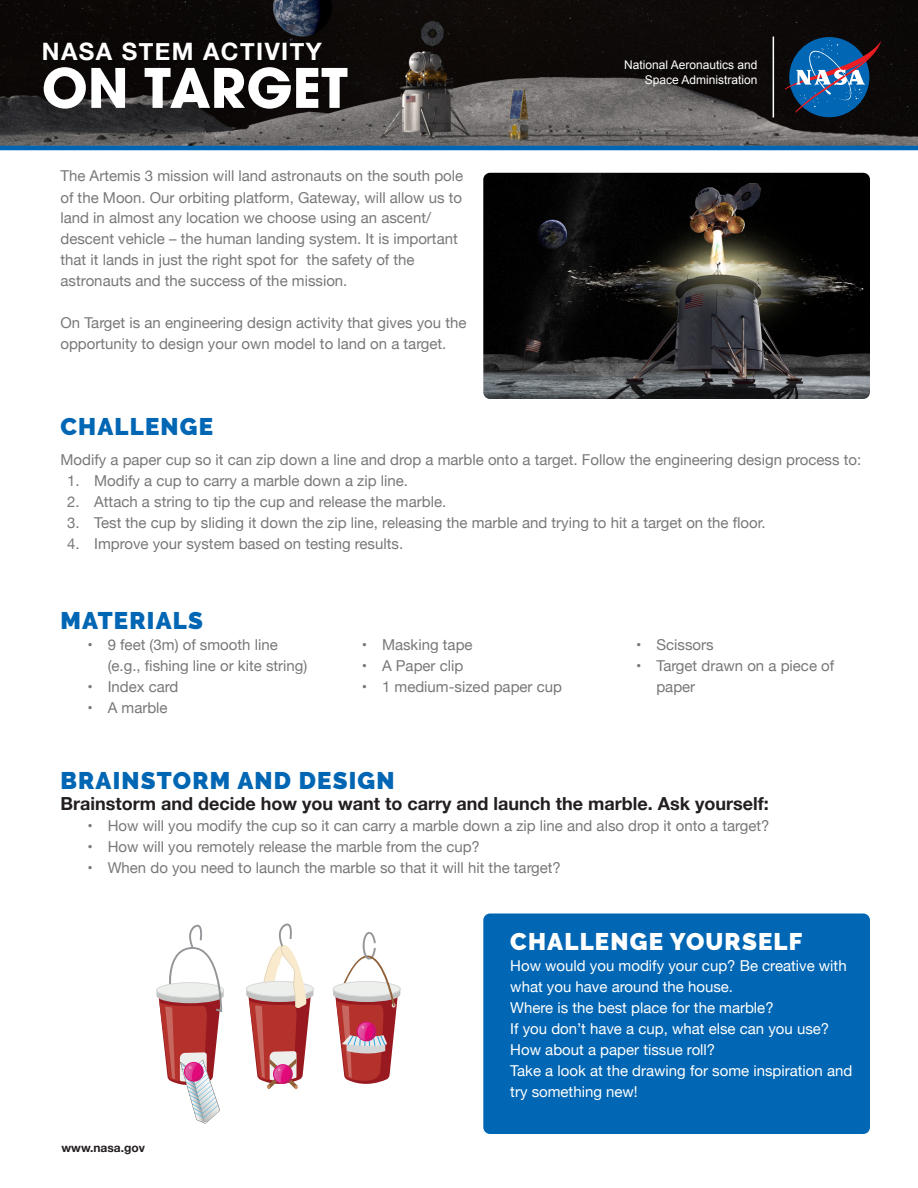
<style>
.page{position:relative;width:918px;height:1188px;background:#fff}
.page>*{position:absolute;margin:0;border:0;box-sizing:border-box;transform-origin:0 0}
.t1{font:700 54px "ITC Avant Garde Pro";color:#fff}
.t2{font:900 24px "Raleway";letter-spacing:.05em;color:#0166b3}
.t3{font:900 24px "Raleway";letter-spacing:.05em;color:#fff}
.t4{font:700 24px "Helvetica Neue";letter-spacing:.06em;color:#fff}
.t5{font:700 18px "Helvetica Neue";color:#231f20}
.t6{font:15px/21px "Helvetica Neue";color:#777877}
.t7{font:15px/21px "Helvetica Neue";color:#fff}
.t8{font:12px/14.4px "Arial";color:#fff;text-align:right}
.t9{font:700 12px "Helvetica Neue";color:#231f20}
.s1{font-family:"Helvetica Neue LT Std"}
</style>
<div class="page">
<img style="left:0;top:0;width:918px;height:146px">
<hr style="left:0;top:146px;width:918px;height:4px;background:#0166b3">
<div style="left:483px;top:914px;width:387px;height:220px;background:#0166b3;border-radius:7px"></div>
<img style="left:483px;top:173px;width:387px;height:226px">
<div style="left:789px;top:37px;width:80px;height:80px;background:#0166b3;border-radius:50%"></div>
<svg style="left:784px;top:40px;width:97px;height:73px"></svg>
<hr style="left:773px;top:37px;width:1px;height:81px;background:#fff">
<div style="left:246px;top:981px;width:68px;height:16px;border:1px solid #d8d9d8;border-radius:50%"></div>
<svg style="left:156px;top:923px;width:157px;height:201px"></svg>
<div style="left:333px;top:981px;width:68px;height:16px;border:1px solid #d8d9d8;border-radius:50%"></div>
<svg style="left:333px;top:931px;width:67px;height:153px"></svg>
<h2 class="t4" style="left:42px;top:33px;width:282px">NASA STEM ACTIVITY</h2>
<h1 class="t1" style="left:42px;top:52px;width:308px">ON TARGET</h1>
<p class="t8" style="left:624px;top:58px;width:135px">National Aeronautics and<br>Space Administration</p>
<p class="t6" style="left:60px;top:166px;width:404px">The Artemis 3 mission will land <span class="s1">astronauts on</span> the south pole of the Moon. Our orbiting platform, Gateway, will allow us to land in almost any location we choose using an ascent/ descent vehicle – the human landing system. It is important that it lands in just the right spot for the safety of the astronauts and the success of the mission.</p>
<p class="t6" style="left:60px;top:313px;width:408px">On Target is an engineering design activity that gives you the opportunity to design your own model to land on a target.</p>
<p class="t2" style="left:60px;top:412px;width:154px">CHALLENGE</p>
<p class="t6" style="left:60px;top:450px;width:802px">Modify a paper cup so it can zip down a line and drop a marble onto a target. Follow the engineering design process to:</p>
<p class="t6" style="left:67px;top:471px;width:342px">1. Modify a cup to carry a marble down a zip line.</p>
<p class="t6" style="left:67px;top:492px;width:381px">2. Attach a string to tip the cup and release the marble.</p>
<p class="t6" style="left:67px;top:513px;width:700px">3. Test the cup by sliding it down the zip line, releasing the marble and trying to hit a target on the floor.</p>
<p class="t6" style="left:67px;top:534px;width:337px">4. Improve your system based on testing results.</p>
<p class="t2" style="left:60px;top:606px;width:144px">MATERIALS</p>
<p class="t6" style="left:87px;top:635px;width:192px">• 9 feet (3m) of smooth line</p>
<p class="t6" style="left:362px;top:635px;width:112px">• Masking tape</p>
<p class="t6" style="left:636px;top:635px;width:79px">• Scissors</p>
<p class="t6" style="left:108px;top:656px;width:201px">(e.g., fishing line or kite string)</p>
<p class="t6" style="left:362px;top:656px;width:103px">• A Paper clip</p>
<p class="t6" style="left:636px;top:656px;width:200px">• Target drawn on a piece of</p>
<p class="t6" style="left:87px;top:677px;width:93px">• Index card</p>
<p class="t6" style="left:362px;top:677px;width:202px">• 1 medium-sized paper cup</p>
<p class="t6" style="left:656px;top:677px;width:40px">paper</p>
<p class="t6" style="left:87px;top:698px;width:82px">• A marble</p>
<p class="t2" style="left:60px;top:767px;width:336px">BRAINSTORM AND DESIGN</p>
<p class="t5" style="left:60px;top:790px;width:710px">Brainstorm and decide how you want to carry and launch the marble. Ask yourself:</p>
<p class="t6" style="left:87px;top:816px;width:684px">• How will you modify the cup so it can carry a marble down a zip line and also drop it onto a target?</p>
<p class="t6" style="left:87px;top:837px;width:394px">• How will you remotely release the marble from the cup?</p>
<p class="t6" style="left:87px;top:858px;width:475px">• When do you need to launch the marble so that it will hit the target?</p>
<p class="t9" style="left:62px;top:1138px;width:85px">www.nasa.gov</p>
<p class="t3" style="left:510px;top:927px;width:294px">CHALLENGE YOURSELF</p>
<p class="t7" style="left:510px;top:956px;width:343px">How would you modify your cup? Be creative with what you have around the house.<br>Where is the best place for the marble?<br>If you don’t have a cup, what else can you use?<br>How about a paper tissue roll?<br>Take a look at the drawing for some inspiration and try something new!</p>
</div>
